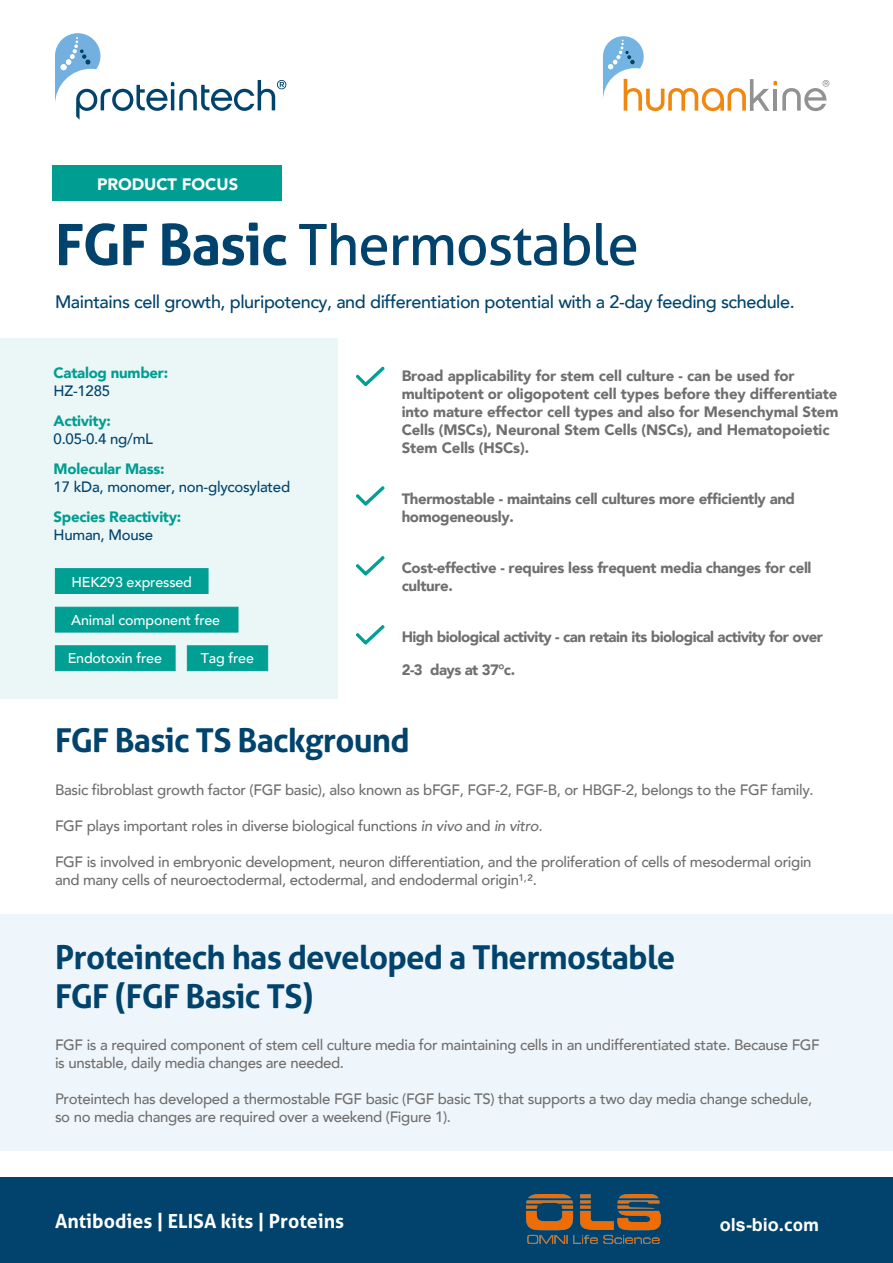
<style>
.page{position:relative;width:893px;height:1263px;background:#fff}
.page>*{position:absolute;margin:0;border:0;box-sizing:border-box;transform-origin:0 0}
.t1{font:57px "Aller";letter-spacing:-.025em;color:#01436c}
.t2{font:700 33px/39.6px "Aller";letter-spacing:-.025em;color:#01436c}
.t3{font:700 19.5px "Aller";color:#fff}
.t4{font:500 18px "Avenir";letter-spacing:-.025em;color:#01436c}
.t5{font:700 18px "Arial";color:#fff}
.t6{font:900 16.5px "Avenir";letter-spacing:-.005em;color:#fff}
.t7{font:500 15px/18px "Avenir";letter-spacing:-.025em;color:#706f6f}
.t8{font:900 15px/18px "Avenir";letter-spacing:-.01em;color:#706f6f}
.t9{font:500 15px "Avenir";letter-spacing:-.02em;color:#01436c}
.t10{font:900 15px "Avenir";letter-spacing:-.035em;color:#706f6f}
.t11{font:900 15px "Avenir";letter-spacing:-.02em;color:#009d92}
.t12{font:500 14.25px "Avenir";letter-spacing:-.01em;color:#fff}
.t13{font:500 10.8px "Avenir";color:#706f6f}
.s1{font-weight:700}
.s2{font-style:italic}
.s3{font-family:"Aller"}
</style>
<div class="page">
<div style="left:0;top:914px;width:893px;height:236px;background:#eff6fb"></div>
<div style="left:0;top:338px;width:337px;height:361px;background:#ebf7f6"></div>
<div style="left:53px;top:166px;width:229px;height:35px;background:#009d92"></div>
<div style="left:0;top:1177px;width:893px;height:86px;background:#01436c"></div>
<svg style="left:55px;top:33px;width:231px;height:87px"></svg>
<svg style="left:603px;top:36px;width:226px;height:75px"></svg>
<svg style="left:356px;top:366px;width:29px;height:21px"></svg>
<svg style="left:356px;top:486px;width:29px;height:20px"></svg>
<svg style="left:356px;top:556px;width:29px;height:20px"></svg>
<svg style="left:356px;top:625px;width:29px;height:20px"></svg>
<div style="left:55px;top:568px;width:153px;height:26px;background:#009f94;border:1px solid #009f94"></div>
<div style="left:55px;top:607px;width:183px;height:25px;background:#009f94;border:1px solid #009f94"></div>
<div style="left:55px;top:645px;width:120px;height:26px;background:#009f94;border:1px solid #009f94"></div>
<div style="left:187px;top:645px;width:81px;height:26px;background:#009f94;border:1px solid #009f94"></div>
<img style="left:526px;top:1194px;width:134px;height:49px">
<p class="t6" style="left:97px;top:170px;width:143px">PRODUCT FOCUS</p>
<h1 class="t1" style="left:55px;top:210px;width:585px"><span class="s1">FGF Basic</span> Thermostable</h1>
<p class="t4" style="left:55px;top:286px;width:741px">Maintains cell growth, pluripotency, and differentiation potential with a 2-day feeding schedule.</p>
<p class="t11" style="left:54px;top:360px;width:116px">Catalog number:</p>
<p class="t9" style="left:54px;top:378px;width:58px">HZ-1285</p>
<p class="t11" style="left:54px;top:408px;width:59px">Activity:</p>
<p class="t9" style="left:54px;top:426px;width:101px">0.05-0.4 ng/mL</p>
<p class="t11" style="left:54px;top:456px;width:112px">Molecular Mass:</p>
<p class="t9" style="left:54px;top:474px;width:238px">17 kDa, monomer, non-glycosylated</p>
<p class="t11" style="left:54px;top:504px;width:129px">Species Reactivity:</p>
<p class="t9" style="left:54px;top:522px;width:101px">Human, Mouse</p>
<p class="t12" style="left:71px;top:569px;width:122px">HEK293 expressed</p>
<p class="t12" style="left:71px;top:608px;width:150px">Animal component free</p>
<p class="t12" style="left:68px;top:646px;width:96px">Endotoxin free</p>
<p class="t12" style="left:201px;top:646px;width:55px">Tag free</p>
<p class="t8" style="left:402px;top:366px;width:438px">Broad applicability for stem cell culture - can be used for multipotent or oligopotent cell types before they differentiate into mature effector cell types and also for Mesenchymal Stem Cells (MSCs), Neuronal Stem Cells (NSCs), and Hematopoietic Stem Cells (HSCs).</p>
<p class="t8" style="left:402px;top:489px;width:395px">Thermostable - maintains cell cultures more efficiently and homogeneously.</p>
<p class="t8" style="left:402px;top:558px;width:411px">Cost-effective - requires less frequent media changes for cell culture.</p>
<p class="t10" style="left:402px;top:624px;width:423px">High biological activity - can retain its biological activity for over</p>
<p class="t8" style="left:402px;top:660px;width:115px">2-3 days at 37°c.</p>
<h2 class="t2" style="left:55px;top:720px;width:356px">FGF Basic TS Background</h2>
<p class="t7" style="left:55px;top:780px;width:760px">Basic fibroblast growth factor (FGF basic), also known as bFGF, FGF-2, FGF-B, or HBGF-2, belongs to the FGF family.</p>
<p class="t7" style="left:55px;top:816px;width:489px">FGF plays important roles in diverse biological functions <span class="s2">in vivo</span> and <span class="s2">in vitro.</span></p>
<p class="t7" style="left:55px;top:852px;width:758px">FGF is involved in embryonic development, neuron differentiation, and the proliferation of cells of mesodermal origin and many cells of neuroectodermal, ectodermal, and endodermal origin¹ ².</p>
<p class="t13" style="left:524px;top:868px;width:4px">,</p>
<h2 class="t2" style="left:55px;top:937px;width:622px">Proteintech has developed a Thermostable<br>FGF (FGF Basic TS)</h2>
<p class="t7" style="left:55px;top:1034px;width:766px">FGF is a required component of stem cell culture media for maintaining cells in an undifferentiated state. Because FGF is unstable, daily media changes are needed.</p>
<p class="t7" style="left:55px;top:1088px;width:759px">Proteintech has developed a thermostable FGF basic (FGF basic TS) that supports a two day media change schedule, so no media changes are required over a weekend (Figure 1).</p>
<h3 class="t3" style="left:55px;top:1209px;width:291px">Antibodies | ELISA kits | Proteins</h3>
<p class="t5" style="left:720px;top:1212px;width:101px">ols-bio<span class="s3">.com</span></p>
</div>
